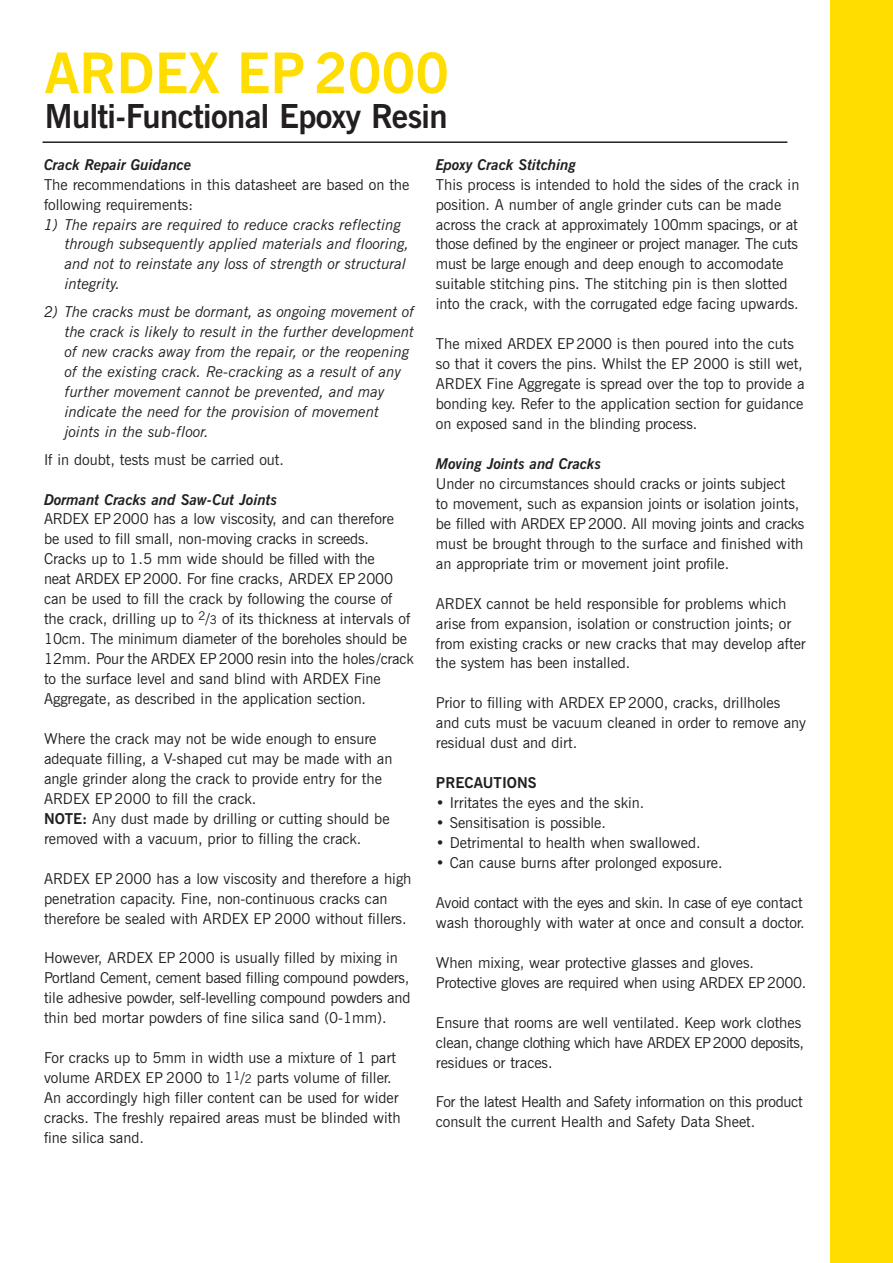
<style>
.page{position:relative;width:893px;height:1263px;background:#fff}
.page>*{position:absolute;margin:0;border:0;box-sizing:border-box;transform-origin:0 0}
.t1{font:700 55.65px "News Gothic BT";color:#fd0}
.t2{font:700 33px "News Gothic BT";letter-spacing:-.02em;color:#231f20}
.t3{font:15px/20px "News Gothic BT";color:#231f20}
.t4{font:italic 15px/20px "News Gothic BT";color:#231f20}
.t5{font:15px/20px "News Gothic BT";letter-spacing:-.02em;color:#231f20}
.t6{font:italic 700 15px "News Gothic BT";color:#231f20}
.t7{font:700 15px "News Gothic BT";color:#231f20}
.s1{font-size:12px}
.s2{font-weight:700}
</style>
<div class="page">
<div style="left:830px;top:0;width:63px;height:1263px;background:#fd0"></div>
<hr style="left:43px;top:141px;width:744px;height:2px;background:#231f20">
<h1 class="t1" style="left:45px;top:53px;width:406px">ARDEX EP2000</h1>
<h2 class="t2" style="left:45px;top:104px;width:404px">Multi-Functional Epoxy Resin</h2>
<p class="t6" style="left:44px;top:159px;width:149px">Crack Repair Guidance</p>
<p class="t3" style="left:44px;top:176px;width:367px">The recommendations in this datasheet are based on the following requirements:</p>
<p class="t4" style="left:65px;top:216px;width:346px;text-indent:-21px">1) The repairs are required to reduce cracks reflecting through subsequently applied materials and flooring, and not to reinstate any loss of strength or structural integrity.</p>
<p class="t4" style="left:65px;top:303px;width:351px;text-indent:-21px">2) The cracks must be dormant, as ongoing movement of the crack is likely to result in the further development of new cracks away from the repair, or the reopening of the existing crack. Re-cracking as a result of any further movement cannot be prevented, and may indicate the need for the provision of movement joints in the sub-floor.</p>
<p class="t3" style="left:44px;top:451px;width:242px">If in doubt, tests must be carried out.</p>
<p class="t6" style="left:44px;top:494px;width:235px">Dormant Cracks and Saw-Cut Joints</p>
<p class="t3" style="left:44px;top:510px;width:371px">ARDEX EP2000 has a low viscosity, and can therefore<br>be used to fill small, non-moving cracks in screeds.<br>Cracks up to 1.5 mm wide should be filled with the<br>neat ARDEX EP2000. For fine cracks, ARDEX EP2000 can be used to fill the crack by following the course of the crack, drilling up to <sup>2</sup>/<span class="s1">3</span> of its thickness at intervals of 10cm. The minimum diameter of the boreholes should be 12mm. Pour the ARDEX EP2000 resin into the holes/crack to the surface level and sand blind with ARDEX Fine Aggregate, as described in the application section.</p>
<p class="t3" style="left:44px;top:730px;width:350px">Where the crack may not be wide enough to ensure adequate filling, a V-shaped cut may be made with an angle grinder along the crack to provide entry for the ARDEX EP 2000 to fill the crack.<br><span class="s2">NOTE:</span> Any dust made by drilling or cutting should be removed with a vacuum, prior to filling the crack.</p>
<p class="t3" style="left:44px;top:870px;width:369px">ARDEX EP 2000 has a low viscosity and therefore a high penetration capacity. Fine, non-continuous cracks can therefore be sealed with ARDEX EP 2000 without fillers.</p>
<p class="t3" style="left:44px;top:949px;width:368px">However, ARDEX EP 2000 is usually filled by mixing in Portland Cement, cement based filling compound powders, tile adhesive powder, self-levelling compound powders and thin bed mortar powders of fine silica sand (0-1mm).</p>
<p class="t3" style="left:44px;top:1049px;width:358px">For cracks up to 5mm in width use a mixture of 1 part volume ARDEX EP 2000 to 1<sup>1</sup>/<span class="s1">2</span> parts volume of filler.<br>An accordingly high filler content can be used for wider cracks. The freshly repaired areas must be blinded with fine silica sand.</p>
<p class="t6" style="left:436px;top:159px;width:142px">Epoxy Crack Stitching</p>
<p class="t3" style="left:436px;top:176px;width:365px">This process is intended to hold the sides of the crack in position. A number of angle grinder cuts can be made across the crack at approximately 100mm spacings, or at those defined by the engineer or project manager. The cuts must be large enough and deep enough to accomodate suitable stitching pins. The stitching pin is then slotted into the crack, with the corrugated edge facing upwards.</p>
<p class="t3" style="left:436px;top:335px;width:370px">The mixed ARDEX EP2000 is then poured into the cuts so that it covers the pins. Whilst the EP 2000 is still wet, ARDEX Fine Aggregate is spread over the top to provide a bonding key. Refer to the application section for guidance on exposed sand in the blinding process.</p>
<p class="t6" style="left:436px;top:458px;width:167px">Moving Joints and Cracks</p>
<p class="t3" style="left:436px;top:475px;width:370px">Under no circumstances should cracks or joints subject<br>to movement, such as expansion joints or isolation joints, be filled with ARDEX EP2000. All moving joints and cracks must be brought through to the surface and finished with an appropriate trim or movement joint profile.</p>
<p class="t3" style="left:436px;top:595px;width:371px">ARDEX cannot be held responsible for problems which arise from expansion, isolation or construction joints; or from existing cracks or new cracks that may develop after the system has been installed.</p>
<p class="t3" style="left:436px;top:694px;width:372px">Prior to filling with ARDEX EP2000, cracks, drillholes and cuts must be vacuum cleaned in order to remove any residual dust and dirt.</p>
<p class="t7" style="left:436px;top:777px;width:102px">PRECAUTIONS</p>
<p class="t3" style="left:436px;top:794px;width:210px">• Irritates the eyes and the skin.</p>
<p class="t3" style="left:436px;top:814px;width:172px">• Sensitisation is possible.</p>
<p class="t3" style="left:436px;top:834px;width:266px">• Detrimental to health when swallowed.</p>
<p class="t3" style="left:436px;top:854px;width:288px">• Can cause burns after prolonged exposure.</p>
<p class="t3" style="left:436px;top:894px;width:370px">Avoid contact with the eyes and skin. In case of eye contact wash thoroughly with water at once and consult a doctor.</p>
<p class="t3" style="left:436px;top:954px;width:372px">When mixing, wear protective glasses and gloves.<br>Protective gloves are required when using ARDEX EP2000.</p>
<p class="t3" style="left:436px;top:1014px;width:370px">Ensure that rooms are well ventilated. Keep work clothes clean, change clothing which have ARDEX EP2000 deposits, residues or traces.</p>
<p class="t5" style="left:436px;top:1093px;width:368px">For the latest Health and Safety information on this product consult the current Health and Safety Data Sheet.</p>
</div>
